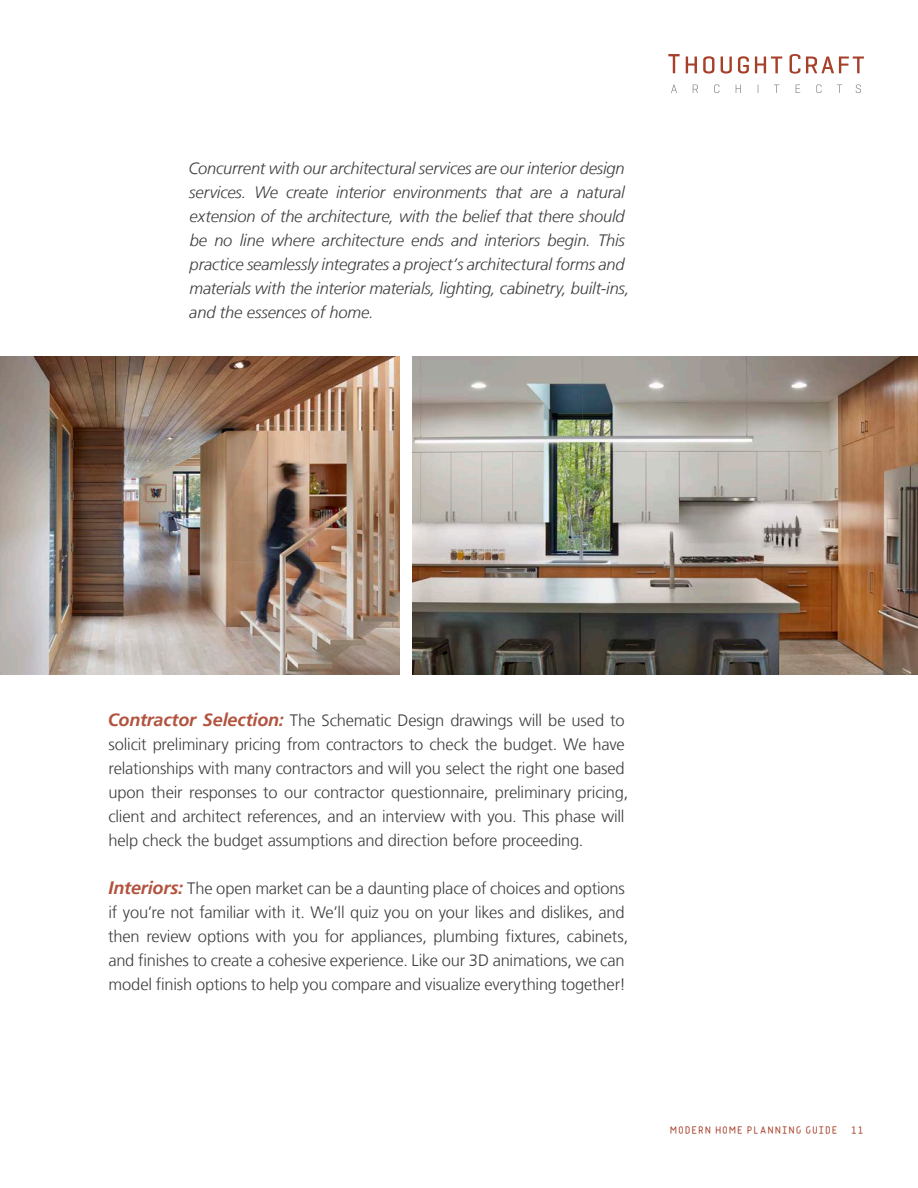
<style>
.page{position:relative;width:918px;height:1188px;background:#fff}
.page>*{position:absolute;margin:0;border:0;box-sizing:border-box;transform-origin:0 0}
.Body_copy{font:300 16.5px/24px "Frutiger LT";letter-spacing:-.01em;color:#3e3e3f}
.Body_copy-2{font:italic 300 16.5px/24px "Frutiger LT";letter-spacing:-.01em;color:#3e3e3f}
.t1{font:15px "Matryoshka XS";letter-spacing:.01em;color:#a6402a}
.s1{font-weight:700;font-style:italic;font-size:18px;color:#b2533e}
</style>
<div class="page">
<svg style="left:671px;top:85px;width:6px;height:8px"></svg>
<svg style="left:693px;top:85px;width:5px;height:8px"></svg>
<svg style="left:714px;top:84px;width:5px;height:9px"></svg>
<svg style="left:736px;top:85px;width:5px;height:8px"></svg>
<svg style="left:774px;top:85px;width:5px;height:8px"></svg>
<svg style="left:796px;top:85px;width:4px;height:8px"></svg>
<svg style="left:816px;top:84px;width:5px;height:9px"></svg>
<svg style="left:837px;top:85px;width:5px;height:8px"></svg>
<svg style="left:856px;top:84px;width:5px;height:9px"></svg>
<svg style="left:686px;top:57px;width:11px;height:16px"></svg>
<svg style="left:703px;top:56px;width:11px;height:18px"></svg>
<svg style="left:721px;top:57px;width:11px;height:17px"></svg>
<svg style="left:738px;top:56px;width:11px;height:18px"></svg>
<svg style="left:755px;top:57px;width:27px;height:16px"></svg>
<svg style="left:806px;top:57px;width:58px;height:16px"></svg>
<svg style="left:668px;top:54px;width:12px;height:19px"></svg>
<svg style="left:790px;top:54px;width:10px;height:20px"></svg>
<img style="left:412px;top:356px;width:506px;height:319px">
<img style="left:0;top:356px;width:400px;height:319px">
<p class="Body_copy-2" style="left:189px;top:157px;width:443px">Concurrent with our architectural services are our interior design services. We create interior environments that are a natural extension of the architecture, with the belief that there should be no line where architecture ends and interiors begin. This practice seamlessly integrates a project’s architectural forms and materials with the interior materials, lighting, cabinetry, built-ins, and the essences of home.</p>
<p class="Body_copy" style="left:108px;top:709px;width:522px"><span class="s1">Contractor Selection:</span> The Schematic Design drawings will be used to solicit preliminary pricing from contractors to check the budget. We have relationships with many contractors and will you select the right one based upon their responses to our contractor questionnaire, preliminary pricing, client and architect references, and an interview with you. This phase will help check the budget assumptions and direction before proceeding.</p>
<p class="Body_copy" style="left:108px;top:877px;width:522px"><span class="s1">Interiors:</span> The open market can be a daunting place of choices and options if you’re not familiar with it. We’ll quiz you on your likes and dislikes, and then review options with you for appliances, plumbing fixtures, cabinets, and finishes to create a cohesive experience. Like our 3D animations, we can model finish options to help you compare and visualize everything together!</p>
<p class="t1" style="left:670px;top:1124px;width:196px">MODERN HOME PLANNING GUIDE 11</p>
</div>
